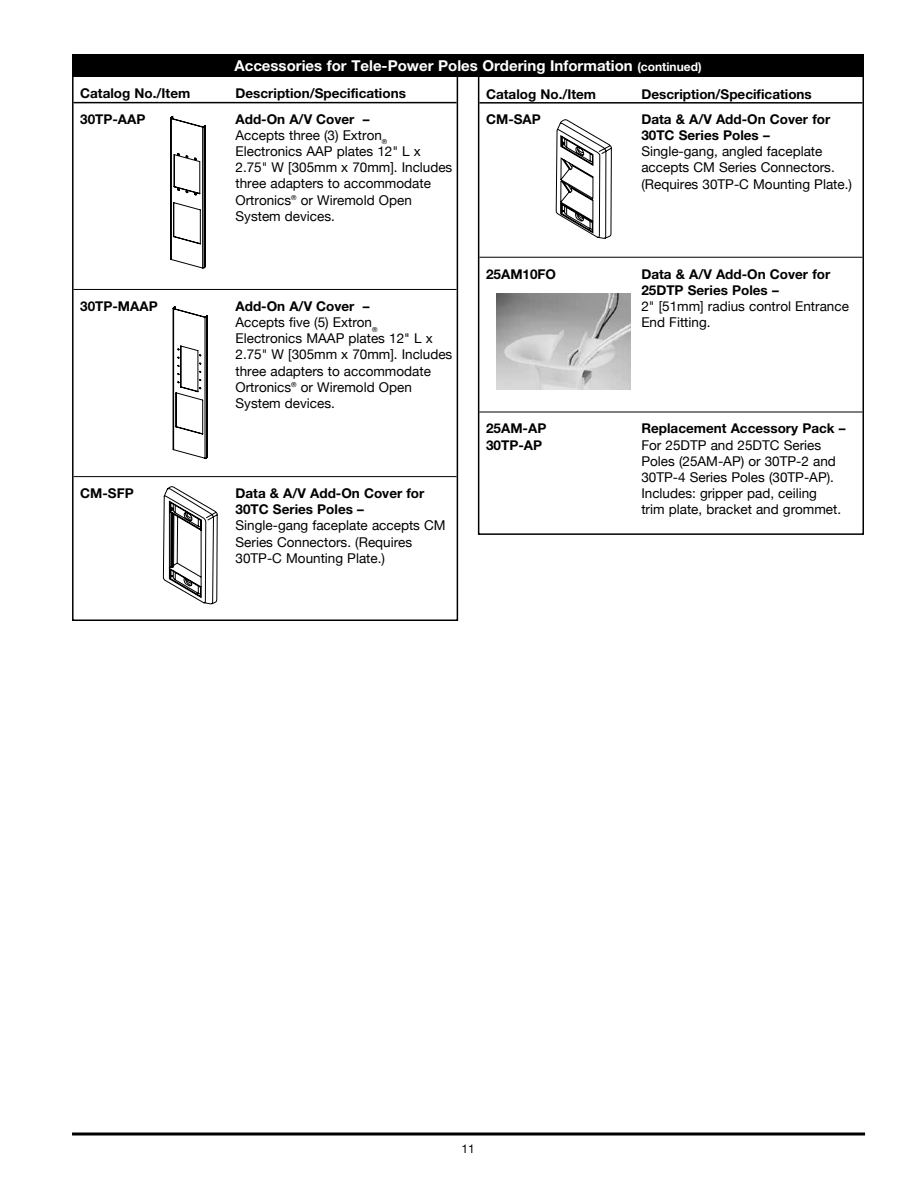
<style>
.page{position:relative;width:918px;height:1188px;background:#fff}
.page>*{position:absolute;margin:0;border:0;box-sizing:border-box;transform-origin:0 0}
.t1{font:700 15px "Helvetica Neue";color:#fff}
.t2{font:13.5px/16.2px "Helvetica Neue";color:#000}
.t3{font:700 13.5px/16.2px "Helvetica Neue";color:#000}
.t4{font:12px "Helvetica Neue";color:#000}
.s1{font-size:12px}
.s2{font-weight:700}
</style>
<div class="page">
<svg style="left:72px;top:1132px;width:793px;height:4px;background:#3f3f3f"></svg>
<hr style="left:74px;top:102px;width:383px;height:1px;background:#000">
<hr style="left:74px;top:289px;width:383px;height:1px;background:#000">
<hr style="left:74px;top:476px;width:383px;height:1px;background:#000">
<div style="left:72px;top:54px;width:386px;height:567px;border:2px solid #000"></div>
<hr style="left:479px;top:102px;width:383px;height:2px;background:#000">
<hr style="left:479px;top:257px;width:383px;height:1px;background:#000">
<hr style="left:479px;top:412px;width:383px;height:1px;background:#000">
<div style="left:478px;top:54px;width:386px;height:481px;border:2px solid #000"></div>
<div style="left:72px;top:54px;width:792px;height:23px;background:#000"></div>
<svg style="left:173px;top:306px;width:35px;height:153px"></svg>
<svg style="left:163px;top:486px;width:55px;height:118px"></svg>
<svg style="left:556px;top:119px;width:56px;height:120px"></svg>
<svg style="left:170px;top:116px;width:35px;height:153px"></svg>
<img style="left:496px;top:294px;width:134px;height:96px">
<p class="t1" style="left:234px;top:57px;width:469px">Accessories for Tele-Power Poles Ordering Information <span class="s1">(continued)</span></p>
<p class="t3" style="left:80px;top:85px;width:112px">Catalog No./Item</p>
<p class="t3" style="left:236px;top:85px;width:172px">Description/Specifications</p>
<p class="t3" style="left:80px;top:110px;width:67px">30TP-AAP</p>
<p class="t2" style="left:236px;top:112px;width:218px"><span class="s2">Add-On A/V Cover –<br></span>Accepts three (3) Extron<sub>®<br></sub>Electronics AAP plates 12" L x<br>2.75" W [305mm x 70mm]. Includes three adapters to accommodate<br>Ortronics<sup>®</sup> or Wiremold Open<br>System devices.</p>
<p class="t3" style="left:80px;top:298px;width:79px">30TP-MAAP</p>
<p class="t2" style="left:236px;top:299px;width:218px"><span class="s2">Add-On A/V Cover –<br></span>Accepts five (5) Extron<sub>®<br></sub>Electronics MAAP plates 12" L x<br>2.75" W [305mm x 70mm]. Includes three adapters to accommodate<br>Ortronics<sup>®</sup> or Wiremold Open<br>System devices.</p>
<p class="t3" style="left:80px;top:485px;width:55px">CM-SFP</p>
<p class="t3" style="left:236px;top:485px;width:190px">Data &amp; A/V Add-On Cover for<br>30TC Series Poles –</p>
<p class="t2" style="left:236px;top:518px;width:212px">Single-gang faceplate accepts CM<br>Series Connectors. (Requires<br>30TP-C Mounting Plate.)</p>
<p class="t3" style="left:486px;top:85px;width:112px">Catalog No./Item</p>
<p class="t3" style="left:641px;top:85px;width:172px">Description/Specifications</p>
<p class="t3" style="left:486px;top:111px;width:56px">CM-SAP</p>
<p class="t3" style="left:641px;top:111px;width:190px">Data &amp; A/V Add-On Cover for<br>30TC Series Poles –</p>
<p class="t2" style="left:641px;top:144px;width:212px">Single-gang, angled faceplate accepts CM Series Connectors. (Requires 30TP-C Mounting Plate.)</p>
<p class="t3" style="left:486px;top:265px;width:72px">25AM10FO</p>
<p class="t3" style="left:641px;top:265px;width:190px">Data &amp; A/V Add-On Cover for<br>25DTP Series Poles –</p>
<p class="t2" style="left:641px;top:299px;width:209px">2" [51mm] radius control Entrance<br>End Fitting.</p>
<p class="t3" style="left:486px;top:420px;width:62px">25AM-AP</p>
<p class="t3" style="left:641px;top:420px;width:206px">Replacement Accessory Pack –</p>
<p class="t3" style="left:486px;top:436px;width:58px">30TP-AP</p>
<p class="t2" style="left:641px;top:437px;width:201px">For 25DTP and 25DTC Series<br>Poles (25AM-AP) or 30TP-2 and<br>30TP-4 Series Poles (30TP-AP).<br>Includes: gripper pad, ceiling trim plate, bracket and grommet.</p>
<p class="t4" style="left:461px;top:1140px;width:15px">11</p>
</div>
